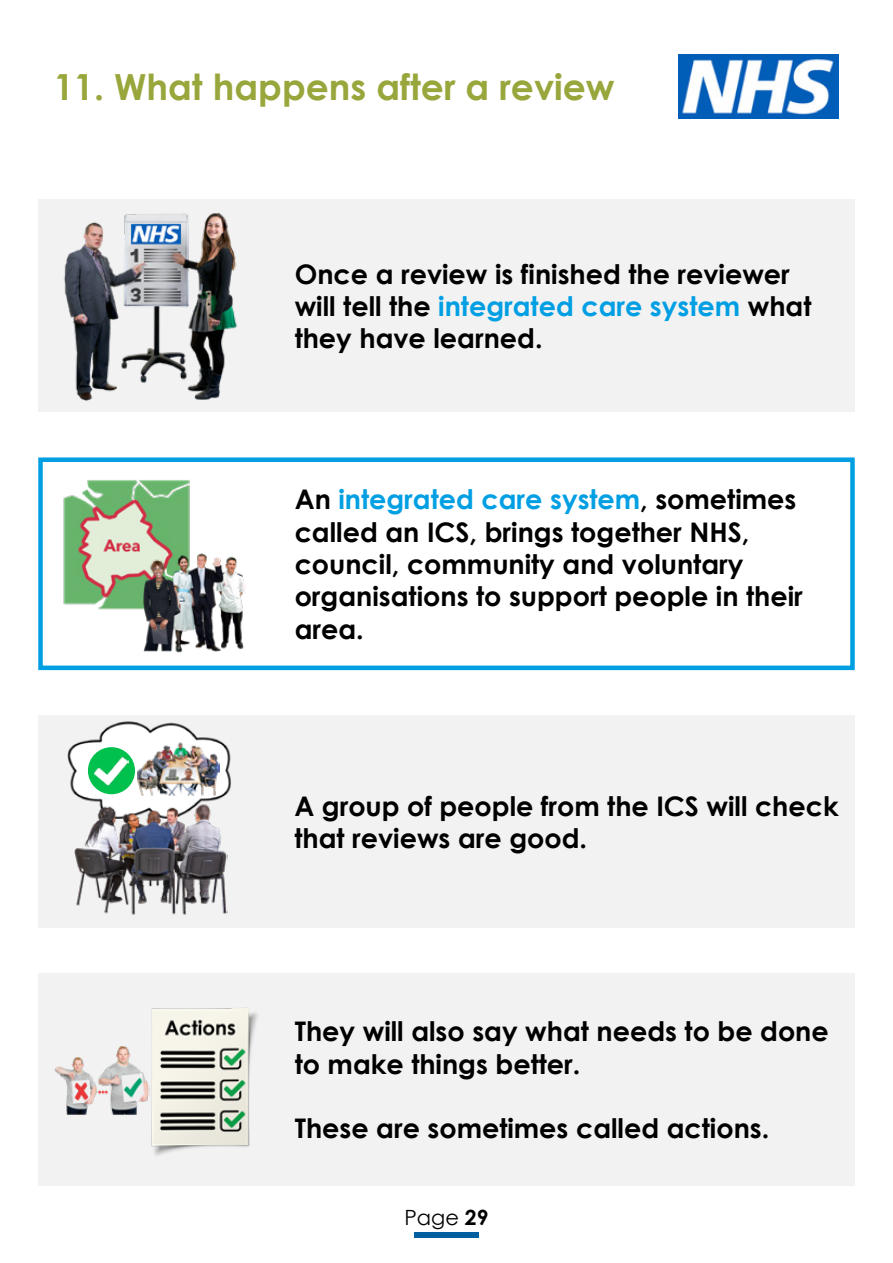
<style>
.page{position:relative;width:893px;height:1263px;background:#fff}
.page>*{position:absolute;margin:0;border:0;box-sizing:border-box;transform-origin:0 0}
.t1{font:700 36px "Century Gothic";color:#99a63c}
.t2{font:700 27px/32.4px "Century Gothic";color:#000}
.t3{font:21px "Century Gothic";color:#000}
.s1{color:#009fe3}
.s2{font-weight:700}
</style>
<div class="page">
<div style="left:414px;top:1232px;width:64px;height:5px;background:#005f9e"></div>
<div style="left:38px;top:715px;width:817px;height:213px;background:#f2f2f2"></div>
<div style="left:38px;top:457px;width:817px;height:213px;border:4px solid #009fe3"></div>
<img style="left:63px;top:480px;width:127px;height:130px">
<img style="left:143px;top:551px;width:102px;height:102px">
<img style="left:67px;top:721px;width:164px;height:73px">
<img style="left:678px;top:54px;width:161px;height:65px">
<div style="left:38px;top:200px;width:817px;height:212px;background:#f2f2f2"></div>
<div style="left:38px;top:973px;width:817px;height:213px;background:#f2f2f2"></div>
<img style="left:64px;top:213px;width:174px;height:188px">
<img style="left:74px;top:785px;width:153px;height:130px">
<img style="left:55px;top:1046px;width:68px;height:69px">
<img style="left:123px;top:1007px;width:135px;height:149px">
<img style="left:137px;top:738px;width:83px;height:76px">
<div style="left:88px;top:747px;width:47px;height:47px;background:#00c14d;border-radius:50%"></div>
<img style="left:94px;top:753px;width:35px;height:35px">
<h1 class="t1" style="left:54px;top:64px;width:562px">11. What happens after a review</h1>
<p class="t2" style="left:295px;top:257px;width:518px">Once a review is finished the reviewer will tell the <span class="s1">integrated care system</span> what they have learned.</p>
<p class="t2" style="left:295px;top:482px;width:510px">An <span class="s1">integrated care system</span>, sometimes called an ICS, brings together NHS, council, community and voluntary organisations to support people in their area.</p>
<p class="t2" style="left:294px;top:789px;width:546px">A group of people from the ICS will check that reviews are good.</p>
<p class="t2" style="left:295px;top:1014px;width:536px">They will also say what needs to be done to make things better.</p>
<p class="t2" style="left:295px;top:1112px;width:476px">These are sometimes called actions.</p>
<p class="t3" style="left:405px;top:1202px;width:85px">Page <span class="s2">29</span></p>
</div>
